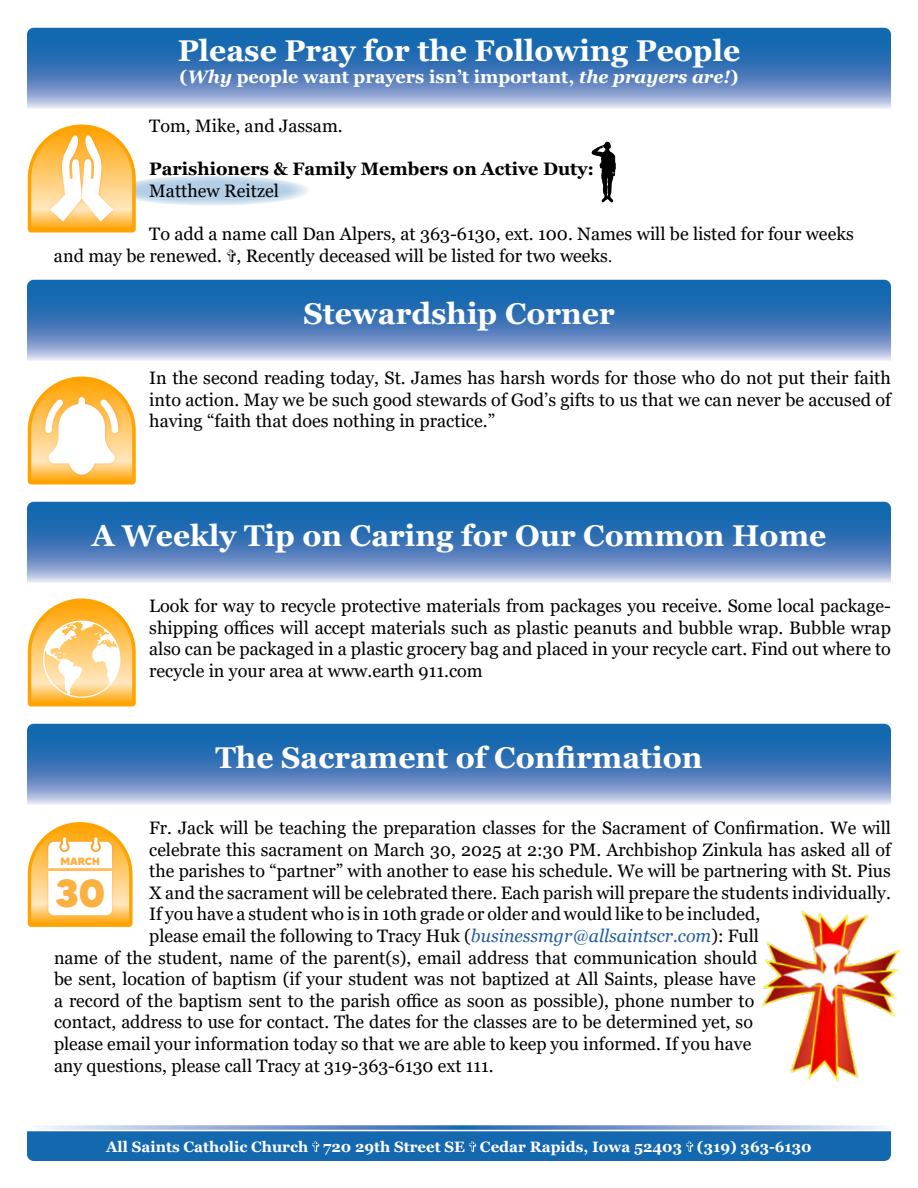
<style>
.page{position:relative;width:918px;height:1188px;background:#fff}
.page>*{position:absolute;margin:0;border:0;box-sizing:border-box;transform-origin:0 0}
.t1{font:800 39.15px "MADE Tommy Soft";color:#fbb040}
.t2{font:700 30px "Georgia";color:#fff}
.t3{font:18px/21.6px "Georgia";color:#000;text-align:justify}
.t4{font:700 18px "Georgia";color:#fff}
.t5{font:700 18px "Georgia";color:#000}
.t6{font:700 15px "Georgia";color:#fff}
.t7{font:800 10.5px "MADE Tommy Soft";color:#fbb040}
.s1{font-style:italic}
.s2{font-family:"Minion Pro"}
.s3{font-style:italic;color:#215e9e}
</style>
<div class="page">
<svg style="left:42px;top:1125px;width:843px;height:5px;background:#95aed6"></svg>
<div style="left:27px;top:1131px;width:864px;height:30px;background:#1468b0"></div>
<svg style="left:113px;top:175px;width:197px;height:31px;background:#c3d9ea"></svg>
<svg style="left:27px;top:28px;width:864px;height:81px;background:#4f84bf"></svg>
<svg style="left:27px;top:280px;width:864px;height:81px;background:#4f84bf"></svg>
<svg style="left:28px;top:125px;width:108px;height:108px"></svg>
<svg style="left:28px;top:376px;width:108px;height:108px"></svg>
<svg style="left:27px;top:502px;width:864px;height:81px;background:#4f84bf"></svg>
<svg style="left:28px;top:598px;width:108px;height:108px"></svg>
<svg style="left:27px;top:724px;width:864px;height:81px;background:#4f84bf"></svg>
<svg style="left:28px;top:822px;width:105px;height:105px"></svg>
<img style="left:761px;top:910px;width:140px;height:172px">
<svg style="left:591px;top:141px;width:25px;height:61px"></svg>
<h2 class="t2" style="left:178px;top:32px;width:564px">Please Pray for the Following People</h2>
<p class="t4" style="left:180px;top:65px;width:560px">(<span class="s1">Why</span> people want prayers isn’t important, <span class="s1">the prayers are!</span>)</p>
<p class="t3" style="left:149px;top:115px;width:195px">Tom, Mike, and Jassam.</p>
<p class="t5" style="left:149px;top:157px;width:446px">Parishioners &amp; Family Members on Active Duty:</p>
<p class="t3" style="left:149px;top:180px;width:131px">Matthew Reitzel</p>
<p class="t3" style="left:54px;top:223px;width:801px;text-indent:95px">To add a name call Dan Alpers, at 363-6130, ext. 100. Names will be listed for four weeks and may be renewed. , Recently deceased will be listed for two weeks<span class="s2">.</span></p>
<h2 class="t2" style="left:303px;top:294px;width:313px">Stewardship Corner</h2>
<p class="t3" style="left:149px;top:367px;width:743px">In the second reading today, St. James has harsh words for those who do not put their faith into action. May we be such good stewards of God’s gifts to us that we can never be accused of having “faith that does nothing in practice.”</p>
<h2 class="t2" style="left:92px;top:516px;width:736px">A Weekly Tip on Caring for Our Common Home</h2>
<p class="t3" style="left:149px;top:595px;width:743px">Look for way to recycle protective materials from packages you receive. Some local package&shy;shipping offices will accept materials such as plastic peanuts and bubble wrap. Bubble wrap also can be packaged in a plastic grocery bag and placed in your recycle cart. Find out where to recycle in your area at www.earth 911.com</p>
<h2 class="t2" style="left:215px;top:738px;width:489px">The Sacrament of Confirmation</h2>
<p class="t3" style="left:149px;top:817px;width:743px">Fr. Jack will be teaching the preparation classes for the Sacrament of Confirmation. We will</p>
<p class="t3" style="left:149px;top:839px;width:743px">celebrate this sacrament on March 30, 2025 at 2:30 PM. Archbishop Zinkula has asked all of</p>
<p class="t3" style="left:149px;top:861px;width:743px">the parishes to “partner” with another to ease his schedule. We will be partnering with St. Pius</p>
<p class="t3" style="left:149px;top:882px;width:743px">X and the sacrament will be celebrated there. Each parish will prepare the students individually.</p>
<p class="t3" style="left:149px;top:904px;width:613px">If you have a student who is in 10th grade or older and would like to be included,</p>
<p class="t3" style="left:149px;top:925px;width:611px">please email the following to Tracy Huk (<span class="s3">businessmgr@allsaintscr.com</span>): Full</p>
<p class="t3" style="left:54px;top:947px;width:705px">name of the student, name of the parent(s), email address that communication should</p>
<p class="t3" style="left:54px;top:969px;width:703px">be sent, location of baptism (if your student was not baptized at All Saints, please have</p>
<p class="t3" style="left:54px;top:990px;width:702px">a record of the baptism sent to the parish office as soon as possible), phone number to</p>
<p class="t3" style="left:54px;top:1012px;width:700px">contact, address to use for contact. The dates for the classes are to be determined yet, so</p>
<p class="t3" style="left:54px;top:1033px;width:699px">please email your information today so that we are able to keep you informed. If you have</p>
<p class="t3" style="left:54px;top:1055px;width:441px">any questions, please call Tracy at 319-363-6130 ext 111.</p>
<p class="t7" style="left:60px;top:854px;width:41px">MARCH</p>
<h1 class="t1" style="left:55px;top:868px;width:51px">30</h1>
<p class="t6" style="left:106px;top:1137px;width:707px">All Saints Catholic Church 720 29th Street SE Cedar Rapids, Iowa 52403 (319) 363-6130</p>
</div>
